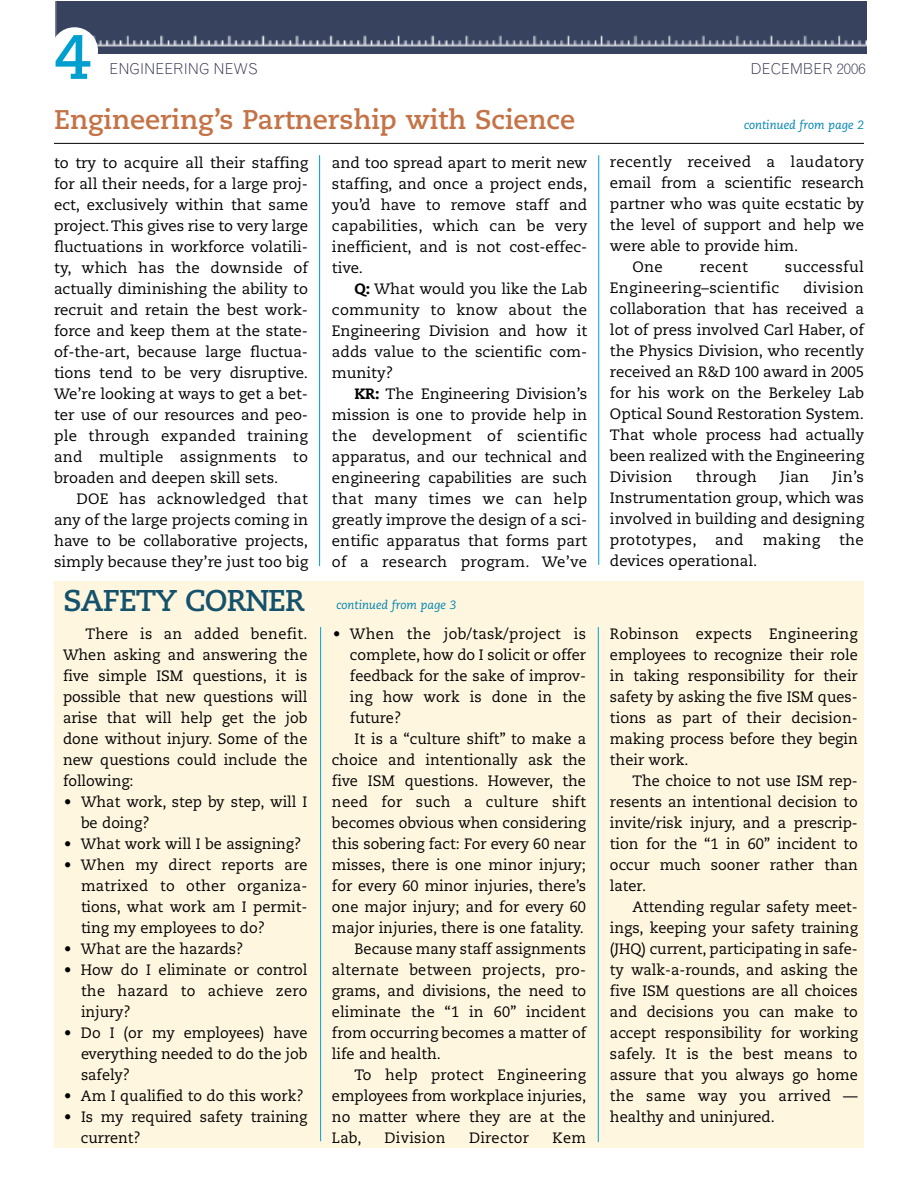
<style>
.page{position:relative;width:918px;height:1188px;background:#fff}
.page>*{position:absolute;margin:0;border:0;box-sizing:border-box;transform-origin:0 0}
.t1{font:700 62.55px "Caecilia";color:#009fcf}
.t2{font:700 30px "Caecilia";letter-spacing:-.03em;color:#14516b}
.t3{font:700 27px "Caecilia";color:#c47347}
.t4{font:15px/21px "Caecilia";color:#000;text-align:justify}
.t5{font:15px "Caecilia";letter-spacing:.02em;color:#000}
.t6{font:300 15px "Grotesque";color:#29294a}
.t7{font:italic 12px "Caecilia";color:#0085b0}
.s1{font-weight:800}
</style>
<div class="page">
<div style="left:54px;top:581px;width:810px;height:567px;background:#fff6e0"></div>
<img style="left:56px;top:2px;width:810px;height:52px">
<div style="left:51px;top:27px;width:47px;height:47px;background:#fff;border-radius:50%"></div>
<hr style="left:54px;top:143px;width:810px;height:1px;background:#000">
<hr style="left:319px;top:155px;width:1px;height:411px;background:#009fcf">
<hr style="left:598px;top:155px;width:1px;height:410px;background:#009fcf">
<hr style="left:320px;top:627px;width:1px;height:514px;background:#009fcf">
<hr style="left:598px;top:627px;width:1px;height:515px;background:#009fcf">
<h1 class="t1" style="left:54px;top:31px;width:39px">4</h1>
<p class="t6" style="left:110px;top:63px;width:150px">ENGINEERING NEWS</p>
<p class="t6" style="left:751px;top:63px;width:116px">DECEMBER 2006</p>
<h3 class="t3" style="left:54px;top:108px;width:523px">Engineering’s Partnership with Science</h3>
<p class="t4" style="left:54px;top:154px;width:256px">to try to acquire all their staffing for all their needs, for a large proj&shy;ect, exclusively within that same project.This gives rise to very large fluctuations in workforce volatili&shy;ty, which has the downside of actually diminishing the ability to recruit and retain the best work&shy;force and keep them at the state&shy;of-the-art, because large fluctua&shy;tions tend to be very disruptive.<br>We’re looking at ways to get a bet&shy;ter use of our resources and peo&shy;ple through expanded training and multiple assignments to broaden and deepen skill sets.</p>
<p class="t4" style="left:54px;top:490px;width:256px;text-indent:22px">DOE has acknowledged that any of the large projects coming in have to be collaborative projects, simply because they’re just too big</p>
<p class="t4" style="left:332px;top:153px;width:257px">and too spread apart to merit new staffing, and once a project ends, you’d have to remove staff and capabilities, which can be very inefficient, and is not cost-effec&shy;tive.</p>
<p class="t4" style="left:332px;top:279px;width:257px;text-indent:22px"><span class="s1">Q:</span> What would you like the Lab community to know about the Engineering Division and how it adds value to the scientific com&shy;munity?</p>
<p class="t4" style="left:332px;top:384px;width:257px;text-indent:22px"><span class="s1">KR:</span> The Engineering Division’s mission is one to provide help in the development of scientific apparatus, and our technical and engineering capabilities are such that many times we can help greatly improve the design of a sci&shy;entific apparatus that forms part of a research program. We’ve</p>
<h2 class="t2" style="left:63px;top:588px;width:243px">SAFETY CORNER</h2>
<p class="t7" style="left:336px;top:600px;width:121px">continued from page 3</p>
<p class="t5" style="left:333px;top:628px;width:254px">• When the job/task/project is</p>
<p class="t4" style="left:350px;top:646px;width:238px">complete, how do I solicit or offer</p>
<p class="t4" style="left:350px;top:667px;width:238px">feedback for the sake of improv-</p>
<p class="t4" style="left:350px;top:688px;width:237px">ing how work is done in the</p>
<p class="t4" style="left:350px;top:709px;width:53px">future?</p>
<p class="t4" style="left:354px;top:730px;width:233px">It is a “culture shift” to make a</p>
<p class="t4" style="left:332px;top:751px;width:255px">choice and intentionally ask the</p>
<p class="t4" style="left:332px;top:772px;width:256px">five ISM questions. However, the</p>
<p class="t5" style="left:332px;top:796px;width:256px">need for such a culture shift</p>
<p class="t4" style="left:332px;top:814px;width:256px">becomes obvious when considering</p>
<p class="t4" style="left:332px;top:835px;width:256px">this sobering fact: For every 60 near</p>
<p class="t4" style="left:332px;top:856px;width:256px">misses, there is one minor injury;</p>
<p class="t4" style="left:332px;top:877px;width:256px">for every 60 minor injuries, there’s</p>
<p class="t4" style="left:332px;top:898px;width:256px">one major injury; and for every 60</p>
<p class="t4" style="left:332px;top:919px;width:253px">major injuries, there is one fatality.</p>
<p class="t4" style="left:354px;top:940px;width:233px">Because many staff assignments</p>
<p class="t5" style="left:332px;top:964px;width:256px">alternate between projects, pro-</p>
<p class="t4" style="left:332px;top:982px;width:256px">grams, and divisions, the need to</p>
<p class="t4" style="left:332px;top:1003px;width:255px">eliminate the “1 in 60” incident</p>
<p class="t4" style="left:332px;top:1024px;width:256px">from occurring becomes a matter of</p>
<p class="t4" style="left:332px;top:1045px;width:110px">life and health.</p>
<p class="t5" style="left:354px;top:1069px;width:233px">To help protect Engineering</p>
<p class="t4" style="left:332px;top:1087px;width:256px">employees from workplace injuries,</p>
<p class="t4" style="left:332px;top:1108px;width:256px">no matter where they are at the</p>
<p class="t4" style="left:332px;top:1129px;width:31px">Lab,</p>
<p class="t5" style="left:385px;top:1132px;width:62px">Division</p>
<p class="t5" style="left:469px;top:1132px;width:62px">Director</p>
<p class="t4" style="left:553px;top:1129px;width:35px">Kem</p>
<p class="t4" style="left:63px;top:625px;width:246px;text-indent:22px">There is an added benefit.<br>When asking and answering the five simple ISM questions, it is possible that new questions will arise that will help get the job done without injury. Some of the new questions could include the following:</p>
<p class="t4" style="left:81px;top:793px;width:228px;text-indent:-17px">• What work, step by step, will I be doing?</p>
<p class="t4" style="left:64px;top:835px;width:239px">• What work will I be assigning?</p>
<p class="t4" style="left:81px;top:856px;width:228px;text-indent:-17px">• When my direct reports are matrixed to other organiza&shy;tions, what work am I permit&shy;ting my employees to do?</p>
<p class="t4" style="left:64px;top:940px;width:181px">• What are the hazards?</p>
<p class="t4" style="left:81px;top:961px;width:228px;text-indent:-17px">• How do I eliminate or control the hazard to achieve zero injury?</p>
<p class="t4" style="left:81px;top:1024px;width:228px;text-indent:-17px">• Do I (or my employees) have everything needed to do the job safely?</p>
<p class="t4" style="left:64px;top:1087px;width:241px">• Am I qualified to do this work?</p>
<p class="t4" style="left:81px;top:1108px;width:228px;text-indent:-17px">• Is my required safety training current?</p>
<p class="t7" style="left:744px;top:120px;width:121px">continued from page 2</p>
<p class="t5" style="left:610px;top:156px;width:255px">recently received a laudatory</p>
<p class="t4" style="left:610px;top:174px;width:256px">email from a scientific research</p>
<p class="t4" style="left:610px;top:195px;width:256px">partner who was quite ecstatic by</p>
<p class="t4" style="left:610px;top:216px;width:256px">the level of support and help we</p>
<p class="t4" style="left:610px;top:237px;width:190px">were able to provide him.</p>
<p class="t4" style="left:632px;top:258px;width:32px">One</p>
<p class="t4" style="left:700px;top:258px;width:50px">recent</p>
<p class="t5" style="left:785px;top:261px;width:81px">successful</p>
<p class="t5" style="left:610px;top:282px;width:171px">Engineering–scientific</p>
<p class="t4" style="left:610px;top:279px;width:256px;text-indent:193px">division collaboration that has received a lot of press involved Carl Haber, of the Physics Division, who recently received an R&amp;D 100 award in 2005 for his work on the Berkeley Lab Optical Sound Restoration System.<br>That whole process had actually been realized with the Engineering Division</p>
<p class="t4" style="left:610px;top:468px;width:256px;text-indent:223px">Jin’s Instrumentation group, which was involved in building and designing prototypes, and</p>
<p class="t5" style="left:696px;top:471px;width:63px">through</p>
<p class="t4" style="left:780px;top:468px;width:31px">Jian</p>
<p class="t4" style="left:763px;top:531px;width:59px">making</p>
<p class="t4" style="left:839px;top:531px;width:26px">the</p>
<p class="t4" style="left:610px;top:552px;width:149px">devices operational.</p>
<p class="t4" style="left:610px;top:625px;width:249px">Robinson expects Engineering employees to recognize their role in taking responsibility for their safety by asking the five ISM ques&shy;tions as part of their decision&shy;making process before they begin their work.</p>
<p class="t4" style="left:610px;top:772px;width:249px;text-indent:22px">The choice to not use ISM rep&shy;resents an intentional decision to invite/risk injury, and a prescrip&shy;tion for the “1 in 60” incident to occur much sooner rather than later.</p>
<p class="t4" style="left:610px;top:898px;width:249px;text-indent:22px">Attending regular safety meet&shy;ings, keeping your safety training (JHQ) current, participating in safe&shy;ty walk-a-rounds, and asking the five ISM questions are all choices and decisions you can make to accept responsibility for working safely. It is the best means to assure that you always go home the same way you arrived — healthy and uninjured.</p>
</div>
